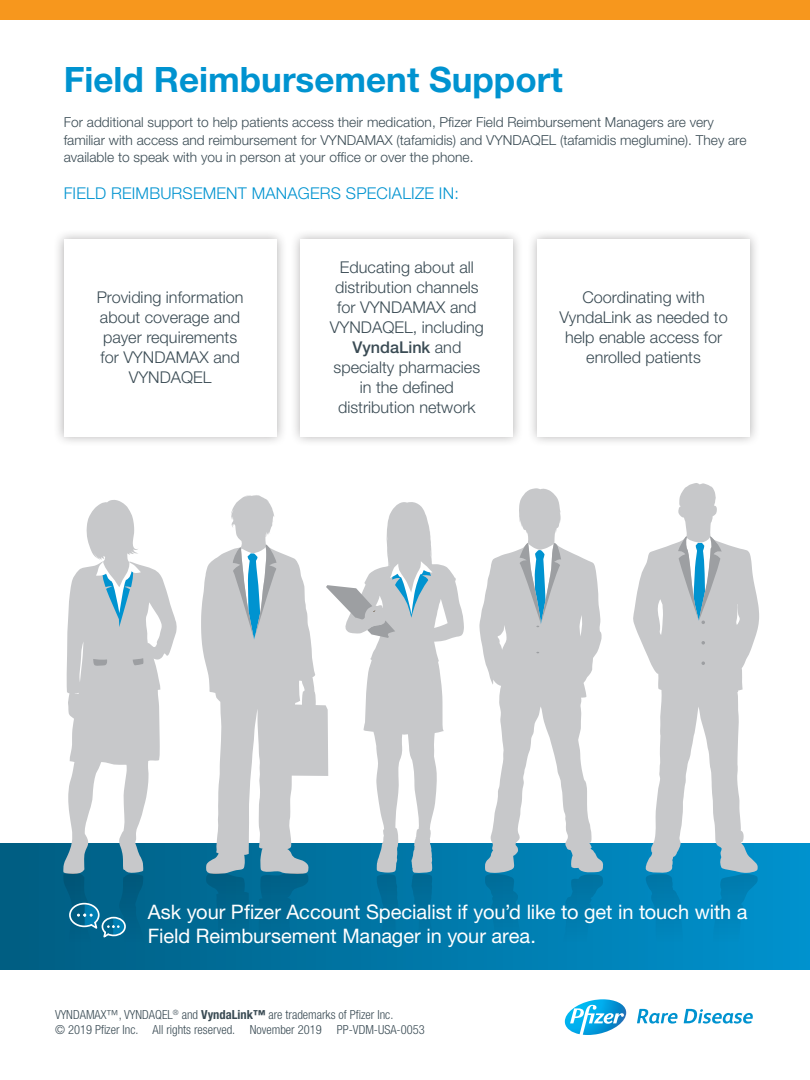
<style>
.page{position:relative;width:810px;height:1080px;background:#fff}
.page>*{position:absolute;margin:0;border:0;box-sizing:border-box;transform-origin:0 0}
.t1{font:700 35px "Helvetica Neue LT Pro";color:#0093d0}
.Body_Copy{font:20px/24px "Helvetica Neue LT Pro";letter-spacing:-.005em;color:#fff}
.Body_Copy-2{font:300 16.25px/20px "Helvetica Neue LT Pro";color:#3a4b54;text-align:center}
.Sub-Subhead{font:300 16.25px "Helvetica Neue LT Pro";letter-spacing:.01em;color:#0093d0}
.Body_Copy-3{font:300 13.75px/17.5px "Helvetica Neue LT Pro";color:#3a4b54}
.t2{font:300 condensed 12.5px "Helvetica Neue LT Pro";color:#3a4b54}
.s1{font-weight:500}
.s2{font-weight:700}
</style>
<div class="page">
<div style="left:0;top:0;width:810px;height:19px;background:#f7971d"></div>
<svg style="left:0;top:844px;width:810px;height:126px;background:#0075a4"></svg>
<div style="left:53px;top:229px;width:234px;height:218px;background:#231f20;opacity:.35"></div>
<div style="left:64px;top:239px;width:213px;height:198px;background:#fff"></div>
<div style="left:290px;top:229px;width:234px;height:218px;background:#231f20;opacity:.35"></div>
<div style="left:300px;top:239px;width:213px;height:198px;background:#fff"></div>
<div style="left:527px;top:229px;width:233px;height:218px;background:#231f20;opacity:.35"></div>
<div style="left:537px;top:239px;width:213px;height:198px;background:#fff"></div>
<svg style="left:201px;top:495px;width:127px;height:378px;fill:#c7c8ca"></svg>
<svg style="left:233px;top:545px;width:44px;height:94px;background:#a4bfcb"></svg>
<svg style="left:479px;top:488px;width:124px;height:385px;fill:#c7c8ca"></svg>
<svg style="left:520px;top:543px;width:41px;height:84px;background:#a7bec9"></svg>
<svg style="left:344px;top:502px;width:120px;height:371px"></svg>
<svg style="left:326px;top:561px;width:107px;height:77px"></svg>
<svg style="left:63px;top:500px;width:114px;height:373px;fill:#c7c8ca"></svg>
<svg style="left:96px;top:561px;width:45px;height:66px;background:#afc7d3"></svg>
<svg style="left:93px;top:659px;width:14px;height:7px"></svg>
<svg style="left:133px;top:658px;width:11px;height:7px"></svg>
<svg style="left:632px;top:483px;width:127px;height:390px;fill:#c7c8ca"></svg>
<svg style="left:701px;top:641px;width:4px;height:4px"></svg>
<svg style="left:701px;top:661px;width:4px;height:4px"></svg>
<svg style="left:678px;top:536px;width:44px;height:88px;background:#a6bec9"></svg>
<svg style="left:201px;top:873px;width:127px;height:97px;background:#006b95"></svg>
<svg style="left:344px;top:874px;width:120px;height:96px;background:#0075a4"></svg>
<svg style="left:63px;top:873px;width:114px;height:97px;background:#07688e"></svg>
<svg style="left:632px;top:874px;width:127px;height:150px"></svg>
<svg style="left:479px;top:874px;width:147px;height:161px"></svg>
<p class="t1" style="left:64px;top:58px;width:500px">Field Reimbursement Support</p>
<p class="Body_Copy-3" style="left:64px;top:113px;width:684px">For additional support to help patients access their medication, Pfizer Field Reimbursement Managers are very familiar with access and reimbursement for VYNDAMAX (tafamidis) and VYNDAQEL (tafamidis meglumine). They are available to speak with you in person at your office or over the phone.</p>
<p class="Sub-Subhead" style="left:64px;top:183px;width:397px">FIELD REIMBURSEMENT MANAGERS SPECIALIZE IN:</p>
<p class="Body_Copy-2" style="left:97px;top:287px;width:148px">Providing information about coverage and payer requirements for VYNDAMAX and<br>VYNDAQEL</p>
<p class="Body_Copy-2" style="left:330px;top:256px;width:155px">Educating about all distribution channels for VYNDAMAX and<br>VYNDAQEL, including<br><span class="s1">VyndaLink</span> and specialty pharmacies in the defined distribution network</p>
<p class="Body_Copy-2" style="left:559px;top:287px;width:170px">Coordinating with<br>VyndaLink as needed to help enable access for enrolled patients</p>
<p class="Body_Copy" style="left:148px;top:899px;width:601px">Ask your Pfizer Account Specialist if you’d like to get in touch with a<br>Field Reimbursement Manager in your area.</p>
<p class="t2" style="left:55px;top:1007px;width:340px">VYNDAMAX™, VYNDAQEL<sup>®</sup> and <span class="s2">VyndaLink™</span> are trademarks of Pfizer Inc.</p>
<p class="t2" style="left:55px;top:1022px;width:371px">© 2019 Pfizer Inc. All rights reserved. November 2019 PP-VDM-USA-0053</p>
</div>
